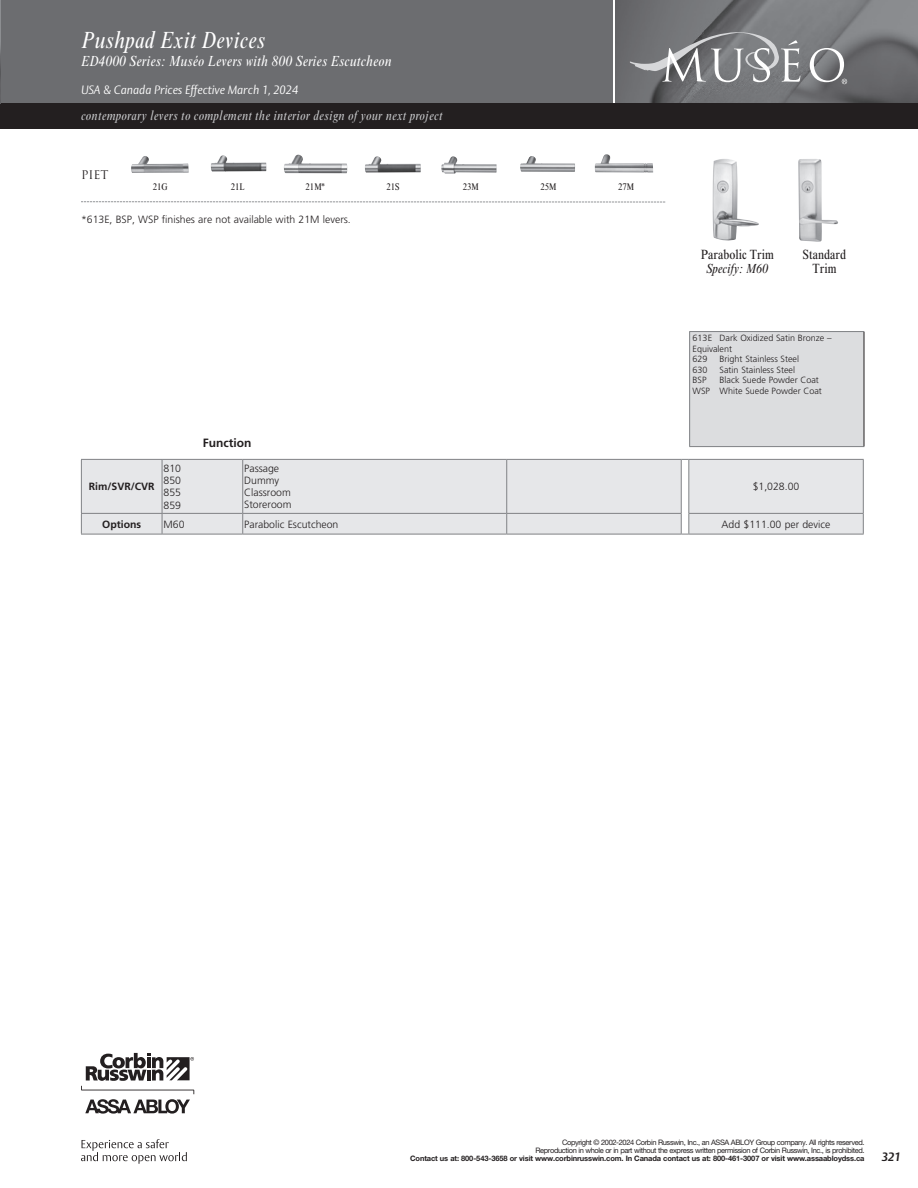
<style>
.page{position:relative;width:918px;height:1188px;background:#fff}
.page>*{position:absolute;margin:0;border:0;box-sizing:border-box;transform-origin:0 0}
.t1{font:italic condensed 24px "Times NRMT Pro";letter-spacing:.015em;color:#fff}
.t2{font:italic condensed 15px "Times NRMT Pro";letter-spacing:.015em;color:#fff}
.t3{font:italic condensed 13.5px "Times NRMT Pro";letter-spacing:.025em;color:#c7c8ca}
.t4{font:condensed 13.5px/13.5px "Times NRMT Pro";color:#231f20;text-align:center}
.t5{font:italic condensed 13.5px "Times NRMT Pro";color:#231f20}
.t6{font:italic 300 12px "ASSA Vesta";color:#fff}
.t7{font:700 12px "Frutiger LT Pro";color:#231f20}
.t8{font:italic 700 12px "ASSA Vesta";color:#231f20}
.t9{font:11.55px "Trajan Pro 3";color:#231f20}
.t10{font:300 10.5px/12px "Frutiger LT Pro";color:#231f20;text-align:justify}
.t11{font:700 10.5px "Frutiger LT Pro";color:#231f20}
.t12{font:condensed 9.75px "Times NRMT Pro";color:#231f20}
.t13{font:300 9px/10.5px "Frutiger LT Pro";color:#231f20}
.t14{font:7.5px/8.2px "Helvetica Neue LT Pro";letter-spacing:-.05em;color:#231f20;text-align:right}
.t15{font:700 7.5px "Helvetica Neue LT Pro";letter-spacing:-.015em;color:#231f20}
</style>
<div class="page">
<div style="left:0;top:0;width:613px;height:109px;background:#6c6d70"></div>
<img style="left:615px;top:0;width:303px;height:104px">
<svg style="left:630px;top:32px;width:170px;height:50px;background:#8b8c8f"></svg>
<svg style="left:810px;top:48px;width:37px;height:36px"></svg>
<div style="left:0;top:104px;width:918px;height:25px;background:#231f20"></div>
<svg style="left:81px;top:1053px;width:113px;height:61px"></svg>
<svg style="left:81px;top:1139px;width:106px;height:25px"></svg>
<img style="left:0;top:0;width:1px;height:104px">
<img style="left:798px;top:159px;width:40px;height:83px">
<img style="left:712px;top:159px;width:47px;height:82px">
<div style="left:690px;top:332px;width:174px;height:115px;background:#dcdddf"></div>
<hr style="left:689px;top:331px;width:175px;height:1px;background:#808285">
<hr style="left:689px;top:332px;width:1px;height:114px;background:#808285">
<hr style="left:689px;top:446px;width:175px;height:1px;background:#808285">
<hr style="left:864px;top:332px;width:1px;height:114px;background:#231f20">
<div style="left:82px;top:460px;width:781px;height:74px;background:#e6e7e9"></div>
<div style="left:681px;top:459px;width:8px;height:75px;background:#fff"></div>
<hr style="left:81px;top:459px;width:81px;height:1px;background:#808285">
<hr style="left:81px;top:460px;width:1px;height:53px;background:#808285">
<hr style="left:162px;top:459px;width:81px;height:1px;background:#808285">
<hr style="left:162px;top:460px;width:1px;height:53px;background:#808285">
<hr style="left:243px;top:459px;width:264px;height:1px;background:#808285">
<hr style="left:242px;top:460px;width:1px;height:53px;background:#808285">
<hr style="left:507px;top:459px;width:174px;height:1px;background:#808285">
<hr style="left:506px;top:460px;width:1px;height:53px;background:#808285">
<hr style="left:681px;top:460px;width:1px;height:53px;background:#808285">
<hr style="left:689px;top:459px;width:175px;height:1px;background:#808285">
<hr style="left:688px;top:460px;width:1px;height:53px;background:#808285">
<hr style="left:863px;top:460px;width:1px;height:53px;background:#808285">
<hr style="left:81px;top:513px;width:81px;height:1px;background:#808285">
<svg style="left:81px;top:514px;width:1px;height:20px"></svg>
<hr style="left:162px;top:513px;width:81px;height:1px;background:#808285">
<svg style="left:162px;top:514px;width:1px;height:20px"></svg>
<hr style="left:243px;top:513px;width:264px;height:1px;background:#808285">
<svg style="left:242px;top:514px;width:1px;height:20px"></svg>
<hr style="left:507px;top:513px;width:175px;height:1px;background:#808285">
<svg style="left:506px;top:514px;width:1px;height:20px"></svg>
<hr style="left:81px;top:534px;width:81px;height:1px;background:#808285">
<hr style="left:162px;top:534px;width:81px;height:1px;background:#808285">
<hr style="left:243px;top:534px;width:264px;height:1px;background:#808285">
<hr style="left:507px;top:534px;width:174px;height:1px;background:#808285">
<hr style="left:688px;top:513px;width:176px;height:1px;background:#808285">
<svg style="left:681px;top:514px;width:8px;height:21px"></svg>
<svg style="left:863px;top:514px;width:1px;height:20px"></svg>
<hr style="left:689px;top:534px;width:175px;height:1px;background:#808285">
<svg style="left:81px;top:201px;width:584px;height:1px"></svg>
<img style="left:520px;top:156px;width:55px;height:16px">
<img style="left:595px;top:154px;width:58px;height:19px">
<img style="left:284px;top:155px;width:63px;height:18px">
<img style="left:365px;top:156px;width:56px;height:17px">
<img style="left:441px;top:156px;width:56px;height:18px">
<img style="left:131px;top:156px;width:58px;height:17px">
<img style="left:211px;top:155px;width:55px;height:17px">
<h1 class="t1" style="left:81px;top:26px;width:186px">Pushpad Exit Devices</h1>
<h2 class="t2" style="left:81px;top:52px;width:312px">ED4000 Series: Muséo Levers with 800 Series Escutcheon</h2>
<h3 class="t6" style="left:81px;top:82px;width:219px">USA &amp; Canada Prices Effective March 1, 2024</h3>
<h3 class="t3" style="left:81px;top:108px;width:363px">contemporary levers to complement the interior design of your next project</h3>
<h3 class="t9" style="left:81px;top:166px;width:29px">PIET</h3>
<h3 class="t12" style="left:153px;top:181px;width:17px">21G</h3>
<h3 class="t12" style="left:231px;top:181px;width:16px">21L</h3>
<h3 class="t12" style="left:306px;top:181px;width:21px">21M*</h3>
<h3 class="t12" style="left:386px;top:181px;width:15px">21S</h3>
<h3 class="t12" style="left:463px;top:181px;width:17px">23M</h3>
<h3 class="t12" style="left:541px;top:181px;width:17px">25M</h3>
<h3 class="t12" style="left:618px;top:181px;width:17px">27M</h3>
<h3 class="t10" style="left:81px;top:213px;width:271px">*613E, BSP, WSP finishes are not available with 21M levers.</h3>
<h3 class="t11" style="left:89px;top:480px;width:67px">Rim/SVR/CVR</h3>
<h3 class="t10" style="left:164px;top:462px;width:19px">810<br>850<br>855</h3>
<h3 class="t10" style="left:164px;top:500px;width:19px">859</h3>
<h3 class="t7" style="left:203px;top:435px;width:50px">Function</h3>
<h3 class="t10" style="left:244px;top:463px;width:49px;text-align:left">Passage<br>Dummy<br>Classroom<br>Storeroom</h3>
<h3 class="t4" style="left:701px;top:248px;width:75px">Parabolic Trim</h3>
<h3 class="t5" style="left:707px;top:260px;width:63px">Specify: M60</h3>
<h3 class="t4" style="left:803px;top:248px;width:45px">Standard<br>Trim</h3>
<p class="t13" style="left:693px;top:333px;width:141px">613E Dark Oxidized Satin Bronze –<br>Equivalent<br>629</p>
<p class="t13" style="left:720px;top:354px;width:81px">Bright Stainless Steel</p>
<p class="t13" style="left:693px;top:365px;width:17px">630</p>
<p class="t13" style="left:720px;top:365px;width:77px">Satin Stainless Steel</p>
<p class="t13" style="left:693px;top:375px;width:16px">BSP</p>
<p class="t13" style="left:693px;top:375px;width:131px;text-indent:27px">Black Suede Powder Coat<br>WSP White Suede Powder Coat</p>
<h3 class="t10" style="left:753px;top:481px;width:48px">$1,028.00</h3>
<h3 class="t11" style="left:102px;top:518px;width:41px">Options</h3>
<h3 class="t10" style="left:164px;top:518px;width:23px">M60</h3>
<h3 class="t10" style="left:244px;top:518px;width:96px">Parabolic Escutcheon</h3>
<h3 class="t10" style="left:722px;top:518px;width:110px">Add $111.00 per device</h3>
<p class="t14" style="left:535px;top:1138px;width:331px">Copyright © 2002-2024 Corbin Russwin, Inc., an ASSA ABLOY Group company. All rights reserved.<br>Reproduction in whole or in part without the express written permission of Corbin Russwin, Inc., is prohibited.</p>
<p class="t15" style="left:410px;top:1154px;width:456px">Contact us at: 800-543-3658 or visit www.corbinrusswin.com. In Canada contact us at: 800-461-3007 or visit www.assaabloydss.ca</p>
<h3 class="t8" style="left:882px;top:1150px;width:20px">321</h3>
</div>
